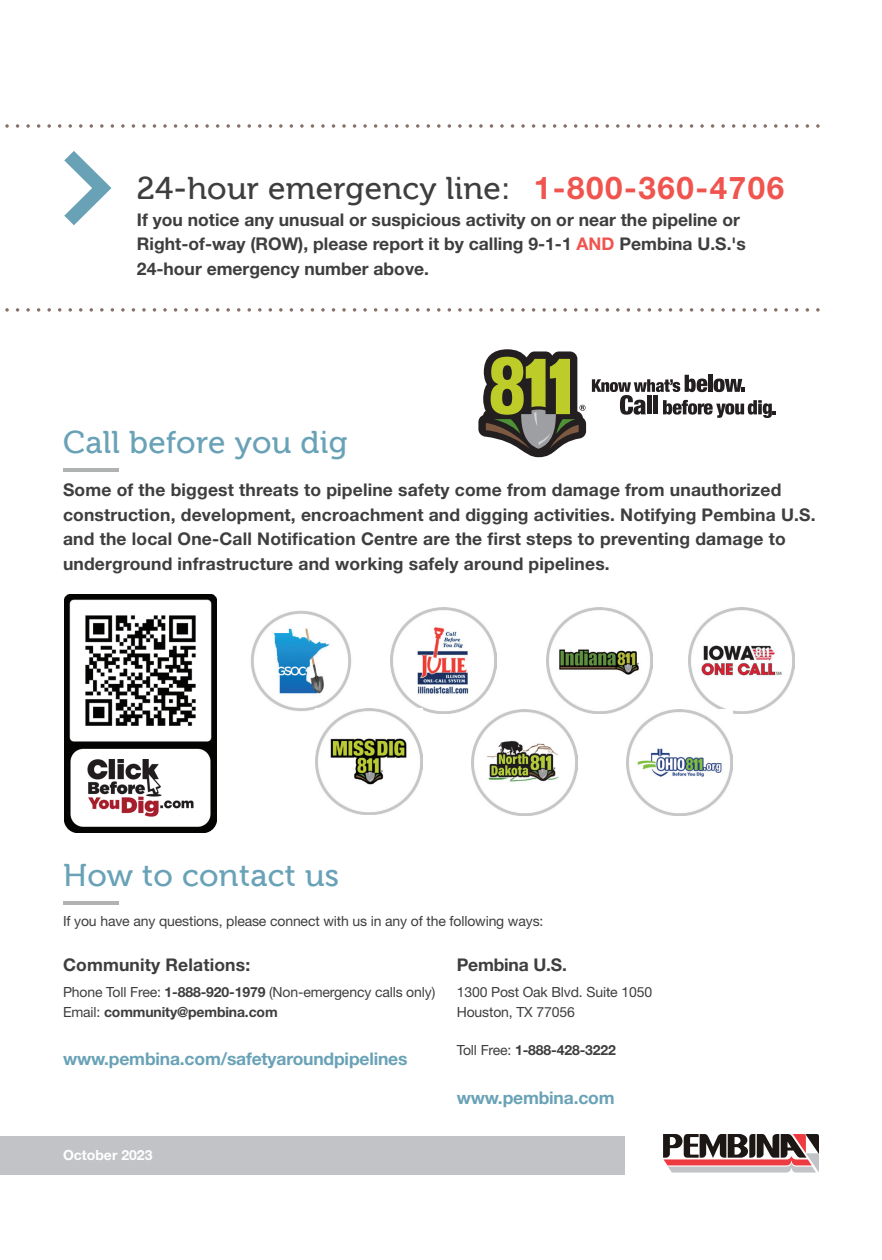
<style>
.page{position:relative;width:882px;height:1260px;background:#fff}
.page>*{position:absolute;margin:0;border:0;box-sizing:border-box;transform-origin:0 0}
.t1{font:31.5px "Museo 500";letter-spacing:.01em;color:#3e3e3f}
.t2{font:31.5px "Museo 500";letter-spacing:.01em;color:#69a2b7}
.t3{font:700 17.5px/24.5px "Helvetica Neue LT Std";letter-spacing:.01em;color:#3e3e3f}
.t4{font:700 17.5px "Helvetica Neue LT Std";letter-spacing:-.01em;color:#69a2b7}
.t5{font:700 17.5px "Helvetica Neue LT Std";letter-spacing:-.01em;color:#3e3e3f}
.t6{font:14px/20.1px "Helvetica Neue LT Std";letter-spacing:-.01em;color:#3e3e3f}
.t7{font:700 14px "Helvetica Neue LT Std";letter-spacing:-.01em;color:#3e3e3f}
.t8{font:700 14px "Helvetica Neue LT Std";color:#fff}
.s1{font-family:"Helvetica Neue LT Std";font-weight:700;font-size:31.32px;color:#f0544f}
.s2{color:#f0544f}
.s3{font-weight:700}
.s4{font-weight:400}
</style>
<div class="page">
<svg style="left:663px;top:1134px;width:156px;height:39px"></svg>
<div style="left:0;top:1136px;width:624px;height:39px;background:#c2c3c6"></div>
<hr style="left:63px;top:902px;width:55px;height:3px;background:#b0b3b2">
<hr style="left:63px;top:469px;width:55px;height:3px;background:#b0b3b2">
<svg style="left:478px;top:349px;width:108px;height:108px"></svg>
<svg style="left:592px;top:375px;width:184px;height:43px"></svg>
<img style="left:471px;top:709px;width:106px;height:107px">
<img style="left:251px;top:610px;width:101px;height:101px">
<img style="left:390px;top:607px;width:107px;height:106px">
<img style="left:546px;top:607px;width:106px;height:106px">
<img style="left:689px;top:607px;width:106px;height:106px">
<img style="left:316px;top:709px;width:106px;height:106px">
<img style="left:626px;top:709px;width:106px;height:107px">
<img style="left:64px;top:595px;width:153px;height:237px">
<svg style="left:5px;top:124px;width:815px;height:4px"></svg>
<svg style="left:64px;top:151px;width:47px;height:74px"></svg>
<svg style="left:5px;top:308px;width:815px;height:4px"></svg>
<h1 class="t1" style="left:137px;top:171px;width:649px">24-hour emergency line: <span class="s1">1-800-360-4706</span></h1>
<p class="t3" style="left:137px;top:207px;width:610px">If you notice any unusual or suspicious activity on or near the pipeline or<br>Right-of-way (ROW), please report it by calling 9-1-1 <span class="s2">AND</span> Pembina U.S.'s<br>24-hour emergency number above.</p>
<h1 class="t2" style="left:63px;top:425px;width:286px">Call before you dig</h1>
<p class="t3" style="left:63px;top:477px;width:754px">Some of the biggest threats to pipeline safety come from damage from unauthorized construction, development, encroachment and digging activities. Notifying Pembina U.S. and the local One-Call Notification Centre are the first steps to preventing damage to underground infrastructure and working safely around pipelines.</p>
<h1 class="t2" style="left:63px;top:858px;width:278px">How to contact us</h1>
<p class="t6" style="left:63px;top:911px;width:482px">If you have any questions, please connect with us in any of the following ways:</p>
<p class="t3" style="left:63px;top:952px;width:189px">Community Relations:</p>
<p class="t6" style="left:63px;top:982px;width:374px">Phone Toll Free: <span class="s3">1-888-920-1979</span> (Non-emergency calls only)<br>Email: <span class="s3">community@pembina.com</span></p>
<p class="t4" style="left:63px;top:1048px;width:346px">www.pembina.com/safetyaroundpipelines</p>
<p class="t5" style="left:457px;top:953px;width:112px">Pembina U.S.</p>
<p class="t6" style="left:457px;top:982px;width:197px">1300 Post Oak Blvd. Suite 1050<br>Houston, TX 77056</p>
<p class="t7" style="left:457px;top:1042px;width:161px"><span class="s4">Toll Free:</span> 1-888-428-3222</p>
<p class="t4" style="left:457px;top:1086px;width:159px">www.pembina.com</p>
<p class="t8" style="left:63px;top:1146px;width:91px">October 2023</p>
</div>
